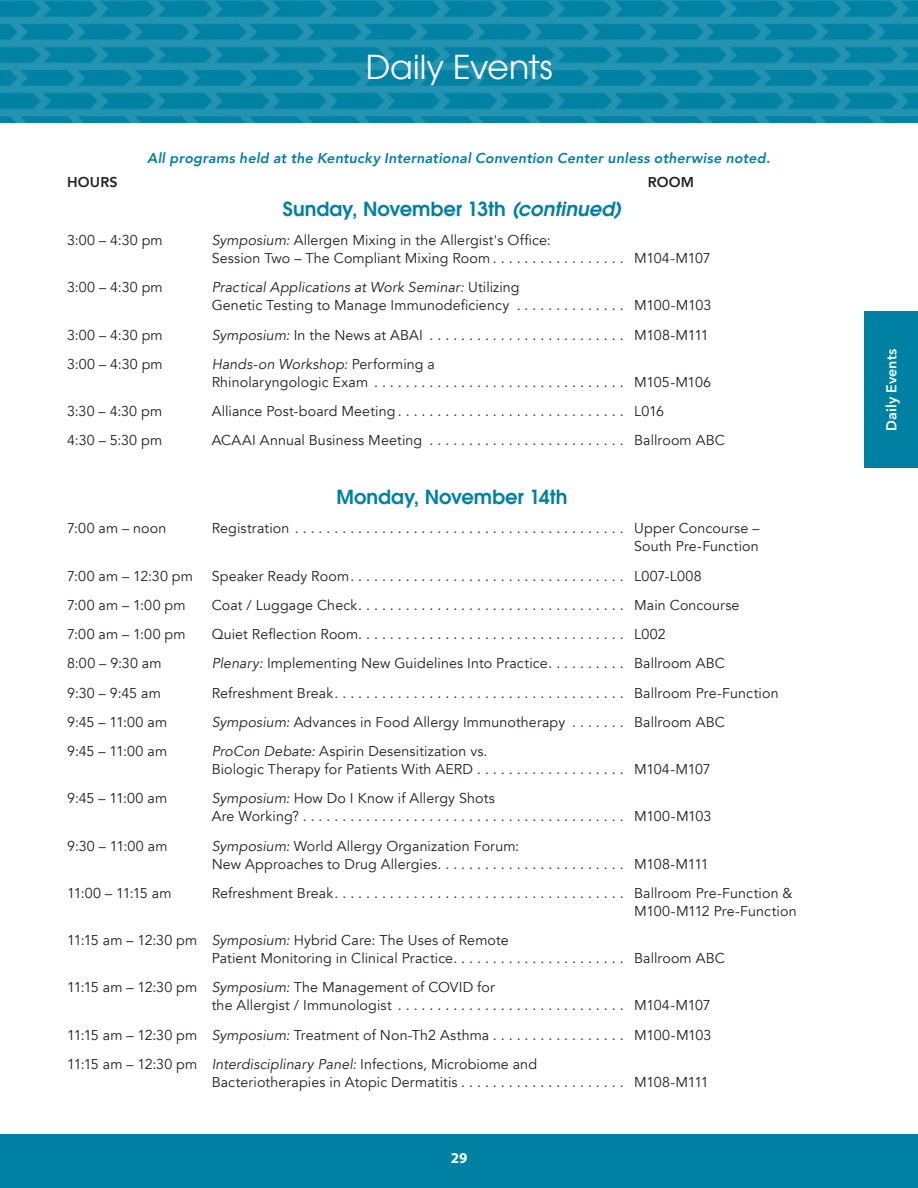
<style>
.page{position:relative;width:918px;height:1188px;background:#fff}
.page>*{position:absolute;margin:0;border:0;box-sizing:border-box;transform-origin:0 0}
.t1{font:33px "Avant Garde";color:#fff}
.t2{font:600 19.5px "Avant Garde";color:#0081a3}
.t3{font:700 15px "Myriad Pro";color:#fff}
.t4{font:14.25px/18px "Avenir";letter-spacing:.01em;color:#231f20}
.t5{font:italic 800 14.25px "Avenir";letter-spacing:.015em;color:#0081a3}
.t6{font:600 14.25px "Avenir Next LT Pro";letter-spacing:.01em;color:#fff}
.t7{font:800 14.25px "Avenir";letter-spacing:.01em;color:#231f20}
.s1{font-style:italic}
</style>
<div class="page">
<div style="left:0;top:1134px;width:918px;height:54px;background:#0081a3"></div>
<img style="left:0;top:0;width:918px;height:122px">
<div style="left:864px;top:312px;width:54px;height:156px;background:#0081a3"></div>
<h1 class="t1" style="left:366px;top:48px;width:188px">Daily Events</h1>
<p class="t5" style="left:147px;top:150px;width:625px">All programs held at the Kentucky International Convention Center unless otherwise noted.</p>
<p class="t7" style="left:67px;top:171px;width:52px">HOURS</p>
<p class="t7" style="left:648px;top:171px;width:48px">ROOM</p>
<h2 class="t2" style="left:283px;top:196px;width:340px">Sunday, November 13th <span class="s1">(continued)</span></h2>
<p class="t4" style="left:67px;top:231px;width:97px">3:00 – 4:30 pm</p>
<p class="t4" style="left:212px;top:231px;width:501px"><span class="s1">Symposium:</span> Allergen Mixing in the Allergist's Office:<br>Session Two – The Compliant Mixing Room . . . . . . . . . . . . . . . . . M104- M107</p>
<p class="t4" style="left:67px;top:279px;width:97px">3:00 – 4:30 pm</p>
<p class="t4" style="left:212px;top:279px;width:501px"><span class="s1">Practical Applications at Work Seminar:</span> Utilizing<br>Genetic Testing to Manage Immunodeficiency . . . . . . . . . . . . . . M100-M103</p>
<p class="t4" style="left:67px;top:326px;width:97px">3:00 – 4:30 pm</p>
<p class="t4" style="left:212px;top:326px;width:499px"><span class="s1">Symposium:</span> In the News at ABAI . . . . . . . . . . . . . . . . . . . . . . . . . M108-M111</p>
<p class="t4" style="left:67px;top:355px;width:97px">3:00 – 4:30 pm</p>
<p class="t4" style="left:212px;top:355px;width:501px"><span class="s1">Hands-on Workshop:</span> Performing a<br>Rhinolaryngologic Exam . . . . . . . . . . . . . . . . . . . . . . . . . . . . . . . . M105-M106</p>
<p class="t4" style="left:67px;top:402px;width:97px">3:30 – 4:30 pm</p>
<p class="t4" style="left:212px;top:402px;width:454px">Alliance Post-board Meeting . . . . . . . . . . . . . . . . . . . . . . . . . . . . . L016</p>
<p class="t4" style="left:67px;top:432px;width:96px">4:30 – 5:30 pm</p>
<p class="t4" style="left:212px;top:432px;width:515px">ACAAI Annual Business Meeting . . . . . . . . . . . . . . . . . . . . . . . . . Ballroom ABC</p>
<h2 class="t2" style="left:336px;top:484px;width:233px">Monday, November 14th</h2>
<p class="t4" style="left:67px;top:520px;width:101px">7:00 am – noon</p>
<p class="t4" style="left:212px;top:520px;width:549px;text-align:right">Registration . . . . . . . . . . . . . . . . . . . . . . . . . . . . . . . . . . . . . . . . . . Upper Concourse –<br>South Pre-Function</p>
<p class="t4" style="left:67px;top:567px;width:127px">7:00 am – 12:30 pm</p>
<p class="t4" style="left:212px;top:567px;width:492px">Speaker Ready Room. . . . . . . . . . . . . . . . . . . . . . . . . . . . . . . . . . . L007-L008</p>
<p class="t4" style="left:67px;top:596px;width:120px">7:00 am – 1:00 pm</p>
<p class="t4" style="left:212px;top:596px;width:529px">Coat / Luggage Check. . . . . . . . . . . . . . . . . . . . . . . . . . . . . . . . . . Main Concourse</p>
<p class="t4" style="left:67px;top:626px;width:120px">7:00 am – 1:00 pm</p>
<p class="t4" style="left:212px;top:626px;width:456px">Quiet Reflection Room. . . . . . . . . . . . . . . . . . . . . . . . . . . . . . . . . . L002</p>
<p class="t4" style="left:67px;top:655px;width:96px">8:00 – 9:30 am</p>
<p class="t4" style="left:212px;top:655px;width:515px"><span class="s1">Plenary:</span> Implementing New Guidelines Into Practice. . . . . . . . . . Ballroom ABC</p>
<p class="t4" style="left:67px;top:684px;width:95px">9:30 – 9:45 am</p>
<p class="t4" style="left:212px;top:684px;width:568px">Refreshment Break. . . . . . . . . . . . . . . . . . . . . . . . . . . . . . . . . . . . . Ballroom Pre-Function</p>
<p class="t4" style="left:67px;top:713px;width:101px">9:45 – 11:00 am</p>
<p class="t4" style="left:212px;top:713px;width:515px"><span class="s1">Symposium:</span> Advances in Food Allergy Immunotherapy . . . . . . . Ballroom ABC</p>
<p class="t4" style="left:67px;top:743px;width:101px">9:45 – 11:00 am</p>
<p class="t4" style="left:212px;top:743px;width:501px"><span class="s1">ProCon Debate:</span> Aspirin Desensitization vs.<br>Biologic Therapy for Patients With AERD . . . . . . . . . . . . . . . . . . . M104-M107</p>
<p class="t4" style="left:67px;top:790px;width:101px">9:45 – 11:00 am</p>
<p class="t4" style="left:212px;top:790px;width:501px"><span class="s1">Symposium:</span> How Do I Know if Allergy Shots<br>Are Working? . . . . . . . . . . . . . . . . . . . . . . . . . . . . . . . . . . . . . . . . . M100-M103</p>
<p class="t4" style="left:67px;top:837px;width:102px">9:30 – 11:00 am</p>
<p class="t4" style="left:212px;top:837px;width:499px"><span class="s1">Symposium:</span> World Allergy Organization Forum:<br>New Approaches to Drug Allergies. . . . . . . . . . . . . . . . . . . . . . . . M108-M111</p>
<p class="t4" style="left:67px;top:884px;width:106px">11:00 – 11:15 am</p>
<p class="t4" style="left:212px;top:884px;width:586px;text-align:right">Refreshment Break. . . . . . . . . . . . . . . . . . . . . . . . . . . . . . . . . . . . . Ballroom Pre-Function &amp;<br>M100-M112 Pre-Function</p>
<p class="t4" style="left:212px;top:932px;width:515px;text-indent:-144px">11:15 am – 12:30 pm <span class="s1">Symposium:</span> Hybrid Care: The Uses of Remote<br>Patient Monitoring in Clinical Practice. . . . . . . . . . . . . . . . . . . . . . Ballroom ABC</p>
<p class="t4" style="left:212px;top:979px;width:501px;text-indent:-144px">11:15 am – 12:30 pm <span class="s1">Symposium:</span> The Management of COVID for<br>the Allergist / Immunologist . . . . . . . . . . . . . . . . . . . . . . . . . . . . . M104-M107</p>
<p class="t4" style="left:67px;top:1020px;width:646px;line-height:29.2px">11:15 am – 12:30 pm <span class="s1">Symposium:</span> Treatment of Non-Th2 Asthma . . . . . . . . . . . . . . . . . M100-M103<br>11:15 am – 12:30 pm <span class="s1">Interdisciplinary Panel:</span> Infections, Microbiome and</p>
<p class="t4" style="left:212px;top:1073px;width:499px">Bacteriotherapies in Atopic Dermatitis . . . . . . . . . . . . . . . . . . . . . M108-M111</p>
<p class="t3" style="left:451px;top:1148px;width:18px">29</p>
<p class="t6" style="left:883px;top:431px;width:84px;rotate:-90deg">Daily Events</p>
</div>
